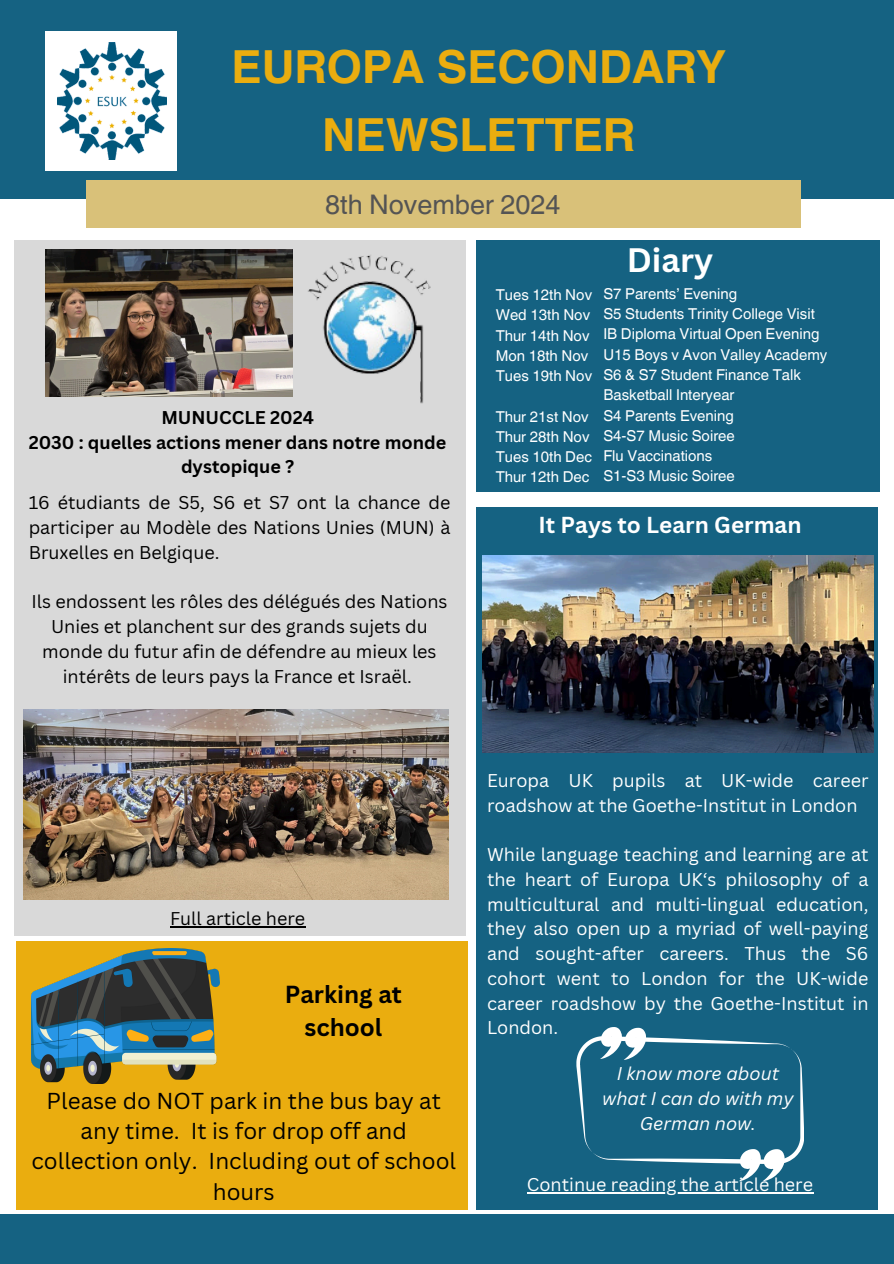
<style>
.page{position:relative;width:894px;height:1264px;background:#fff}
.page>*{position:absolute;margin:0;border:0;box-sizing:border-box;transform-origin:0 0}
.t1{font:700 45.6px/67.5px "Helvetica World";color:#eaad0f;text-align:center}
.t2{font:700 33px "Canva Sans";color:#fff}
.t3{font:27px "Helvetica World";color:#545454}
.t4{font:700 24px/32.7px "Canva Sans";color:#000;text-align:center}
.t5{font:700 22.5px "Canva Sans";color:#fff}
.t6{font:22.35px/30.3px "Canva Sans";color:#000;text-align:center}
.t7{font:18px/24.8px "Canva Sans";color:#fff}
.t8{font:18px/24.8px "Canva Sans";color:#000;text-align:justify}
.t9{font:700 18px/24.8px "Canva Sans";color:#000;text-align:center}
.t10{font:italic 18px/24.8px "Canva Sans";color:#fff;text-align:center}
.t11{font:15px "Helvetica World";color:#fff}
</style>
<div class="page">
<div style="left:0;top:0;width:893px;height:199px;background:#156282"></div>
<div style="left:86px;top:180px;width:714px;height:48px;background:#d9c179"></div>
<div style="left:45px;top:31px;width:131px;height:139px;background:#fff"></div>
<img style="left:57px;top:42px;width:110px;height:117px">
<div style="left:0;top:1213px;width:893px;height:50px;background:#156282"></div>
<div style="left:476px;top:240px;width:403px;height:252px;background:#156282"></div>
<div style="left:14px;top:240px;width:451px;height:696px;background:#d9d9d9"></div>
<div style="left:476px;top:507px;width:401px;height:702px;background:#156282"></div>
<img style="left:308px;top:255px;width:123px;height:149px">
<img style="left:45px;top:249px;width:248px;height:147px">
<img style="left:23px;top:710px;width:425px;height:189px">
<img style="left:482px;top:555px;width:390px;height:197px">
<svg style="left:576px;top:1027px;width:227px;height:154px"></svg>
<div style="left:17px;top:941px;width:450px;height:268px;background:#eaad0f"></div>
<img style="left:31px;top:948px;width:188px;height:135px">
<hr style="left:170px;top:926px;width:135px;height:1px;background:#000">
<hr style="left:526px;top:1191px;width:287px;height:2px;background:#fff">
<p class="t1" style="left:231px;top:29px;width:496px">EUROPA SECONDARY<br>NEWSLETTER</p>
<p class="t3" style="left:325px;top:188px;width:237px">8th November 2024</p>
<p class="t2" style="left:626px;top:237px;width:88px">Diary</p>
<p class="t9" style="left:29px;top:404px;width:419px">MUNUCCLE 2024<br>2030 : quelles actions mener dans notre monde dystopique ?</p>
<p class="t8" style="left:29px;top:490px;width:423px">16 étudiants de S5, S6 et S7 ont la chance de participer au Modèle des Nations Unies (MUN) à Bruxelles en Belgique.</p>
<p class="t8" style="left:31px;top:589px;width:417px;text-align:center">Ils endossent les rôles des délégués des Nations Unies et planchent sur des grands sujets du monde du futur afin de défendre au mieux les intérêts de leurs pays la France et Israël.</p>
<p class="t11" style="left:495px;top:286px;width:98px">Tues 12th Nov</p>
<p class="t11" style="left:495px;top:306px;width:96px">Wed 13th Nov</p>
<p class="t11" style="left:495px;top:326px;width:95px">Thur 14th Nov</p>
<p class="t11" style="left:495px;top:347px;width:94px">Mon 18th Nov</p>
<p class="t11" style="left:495px;top:367px;width:98px">Tues 19th Nov</p>
<p class="t11" style="left:495px;top:407px;width:94px">Thur 21st Nov</p>
<p class="t11" style="left:495px;top:428px;width:95px">Thur 28th Nov</p>
<p class="t11" style="left:495px;top:448px;width:98px">Tues 10th Dec</p>
<p class="t11" style="left:495px;top:468px;width:95px">Thur 12th Dec</p>
<p class="t11" style="left:603px;top:285px;width:135px">S7 Parents’ Evening</p>
<p class="t11" style="left:603px;top:305px;width:213px">S5 Students Trinity College Visit</p>
<p class="t11" style="left:603px;top:325px;width:217px">IB Diploma Virtual Open Evening</p>
<h2 class="t11" style="left:603px;top:345px;width:225px">U15 Boys v Avon Valley Academy</h2>
<p class="t11" style="left:603px;top:366px;width:199px">S6 &amp; S7 Student Finance Talk</p>
<p class="t11" style="left:603px;top:386px;width:133px">Basketball Interyear</p>
<p class="t11" style="left:603px;top:406px;width:132px">S4 Parents Evening</p>
<p class="t11" style="left:603px;top:426px;width:133px">S4-S7 Music Soiree</p>
<p class="t11" style="left:603px;top:447px;width:111px">Flu Vaccinations</p>
<p class="t11" style="left:603px;top:467px;width:133px">S1-S3 Music Soiree</p>
<p class="t5" style="left:538px;top:508px;width:264px">It Pays to Learn German</p>
<p class="t8" style="left:170px;top:905px;width:137px">Full article here</p>
<p class="t4" style="left:284px;top:977px;width:119px">Parking at school</p>
<p class="t6" style="left:31px;top:1084px;width:426px">Please do NOT park in the bus bay at any time. It is for drop off and collection only. Including out of school hours</p>
<h4 class="t7" style="left:487px;top:767px;width:383px">Europa UK pupils at UK-wide career roadshow at the Goethe-Institut in London</h4>
<p class="t7" style="left:487px;top:841px;width:383px;text-align:justify">While language teaching and learning are at the heart of Europa UK‘s philosophy of a multicultural and multi-lingual education, they also open up a myriad of well-paying and sought-after careers. Thus the S6 cohort went to London for the UK-wide career roadshow by the Goethe-Institut in London.</p>
<p class="t10" style="left:602px;top:1060px;width:193px">I know more about what I can do with my<br>German now.</p>
<h4 class="t7" style="left:526px;top:1171px;width:287px">Continue reading the article here</h4>
</div>
